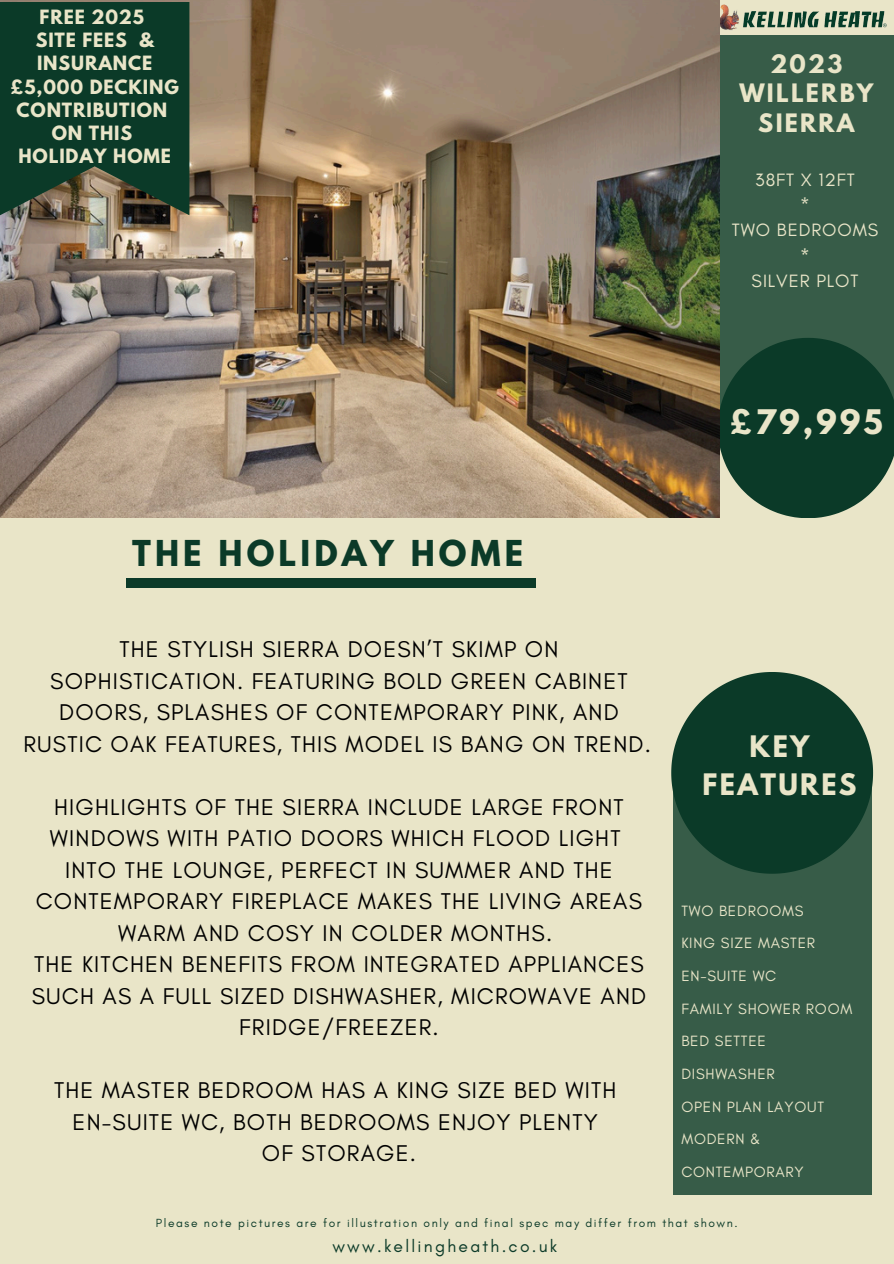
<style>
.page{position:relative;width:894px;height:1264px;background:#fff}
.page>*{position:absolute;margin:0;border:0;box-sizing:border-box;transform-origin:0 0}
.t1{font:700 31.65px "League Spartan";letter-spacing:.13em;color:#0b3a28}
.t2{font:700 30px "League Spartan";color:#e9e5c8}
.t3{font:700 26.25px/38.2px "League Spartan";letter-spacing:.09em;color:#e9e5c8;text-align:center}
.t4{font:23.25px/31.5px "Glacial Indifference";letter-spacing:.05em;color:#000;text-align:center}
.t5{font:700 22.5px/29.2px "League Spartan";letter-spacing:.1em;color:#e9e5c8;text-align:center}
.t6{font:18.15px/25.3px "Glacial Indifference";letter-spacing:.05em;color:#e9e5c8;text-align:center}
.t7{font:700 17.4px/23.2px "League Spartan";letter-spacing:.05em;color:#e9e5c8;text-align:center}
.t8{font:17.4px "Glacial Indifference";letter-spacing:.13em;color:#0b3a28}
.t9{font:15.15px/32.7px "Glacial Indifference";letter-spacing:.05em;color:#e9e5c8}
.t10{font:12px "Glacial Indifference";letter-spacing:.13em;color:#0b3a28}
</style>
<div class="page">
<div style="left:0;top:0;width:893px;height:1263px;background:#e9e5c8"></div>
<div style="left:719px;top:35px;width:174px;height:399px;background:#375c48"></div>
<svg style="left:717px;top:338px;width:176px;height:180px"></svg>
<div style="left:126px;top:578px;width:409px;height:9px;background:#0b3a28"></div>
<div style="left:673px;top:778px;width:198px;height:417px;background:#375c48"></div>
<svg style="left:671px;top:672px;width:201px;height:201px"></svg>
<img style="left:719px;top:0;width:168px;height:35px">
<img style="left:0;top:0;width:719px;height:517px">
<svg style="left:0;top:2px;width:189px;height:213px;background:#163e2c"></svg>
<p class="t7" style="left:10px;top:7px;width:170px">FREE 2025<br>SITE FEES &amp;<br>INSURANCE £5,000 DECKING<br>CONTRIBUTION<br>ON THIS<br>HOLIDAY HOME</p>
<h4 class="t5" style="left:739px;top:52px;width:136px">2023<br>WILLERBY<br>SIERRA</h4>
<h4 class="t6" style="left:755px;top:167px;width:101px">38FT X 12FT *</h4>
<h4 class="t6" style="left:731px;top:217px;width:148px">TWO BEDROOMS *</h4>
<p class="t6" style="left:751px;top:268px;width:108px">SILVER PLOT</p>
<p class="t2" style="left:729px;top:406px;width:154px">£79,995</p>
<p class="t1" style="left:132px;top:538px;width:392px">THE HOLIDAY HOME</p>
<p class="t4" style="left:23px;top:633px;width:628px">THE STYLISH SIERRA DOESN’T SKIMP ON SOPHISTICATION. FEATURING BOLD GREEN CABINET DOORS, SPLASHES OF CONTEMPORARY PINK, AND RUSTIC OAK FEATURES, THIS MODEL IS BANG ON TREND.</p>
<p class="t4" style="left:32px;top:790px;width:616px">HIGHLIGHTS OF THE SIERRA INCLUDE LARGE FRONT WINDOWS WITH PATIO DOORS WHICH FLOOD LIGHT INTO THE LOUNGE, PERFECT IN SUMMER AND THE CONTEMPORARY FIREPLACE MAKES THE LIVING AREAS WARM AND COSY IN COLDER MONTHS.<br>THE KITCHEN BENEFITS FROM INTEGRATED APPLIANCES SUCH AS A FULL SIZED DISHWASHER, MICROWAVE AND FRIDGE/FREEZER.</p>
<p class="t4" style="left:54px;top:1074px;width:563px">THE MASTER BEDROOM HAS A KING SIZE BED WITH<br>EN-SUITE WC, BOTH BEDROOMS ENJOY PLENTY<br>OF STORAGE.</p>
<p class="t3" style="left:702px;top:730px;width:155px">KEY<br>FEATURES</p>
<p class="t9" style="left:681px;top:894px;width:124px">TWO BEDROOMS</p>
<p class="t9" style="left:681px;top:926px;width:135px">KING SIZE MASTER</p>
<h6 class="t9" style="left:681px;top:959px;width:96px">EN-SUITE WC</h6>
<p class="t9" style="left:681px;top:992px;width:172px">FAMILY SHOWER ROOM</p>
<h3 class="t9" style="left:681px;top:1024px;width:86px">BED SETTEE</h3>
<p class="t9" style="left:681px;top:1057px;width:95px">DISHWASHER</p>
<h1 class="t9" style="left:681px;top:1089px;width:144px">OPEN PLAN LAYOUT</h1>
<h1 class="t9" style="left:681px;top:1122px;width:124px">MODERN &amp;<br>CONTEMPORARY</h1>
<h5 class="t10" style="left:156px;top:1215px;width:583px">Please note pictures are for illustration only and final spec may differ from that shown.</h5>
<h2 class="t8" style="left:332px;top:1234px;width:226px">www.kellingheath.co.uk</h2>
</div>
